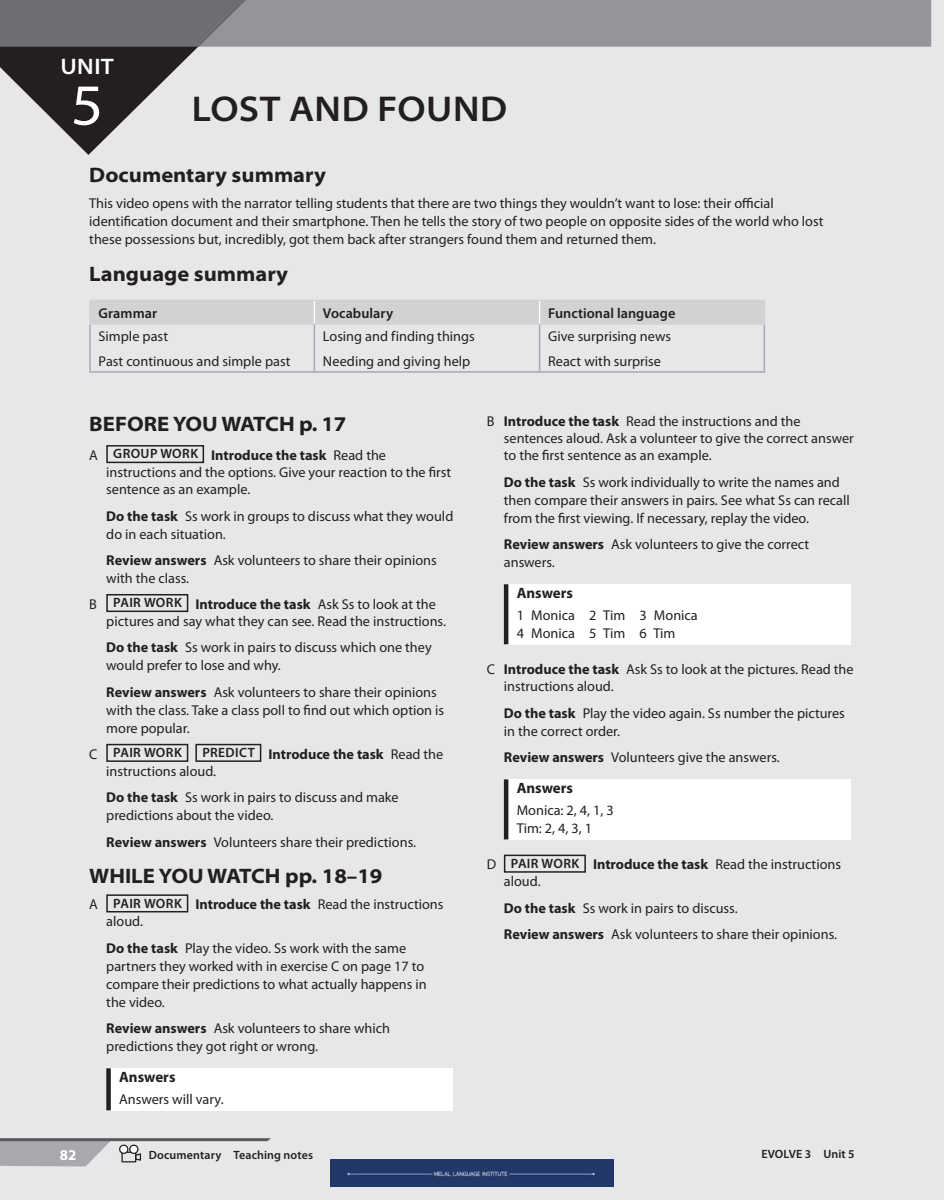
<style>
.page{position:relative;width:944px;height:1200px;background:#fff}
.page>*{position:absolute;margin:0;border:0;box-sizing:border-box;transform-origin:0 0}
.t1{font:semi-expanded 58.5px "Myriad Pro";color:#fff}
.t2{font:600 semi-expanded 36px "Myriad Pro";letter-spacing:.015em;color:#231f20}
.t3{font:600 semi-expanded 22.5px "Myriad Pro";color:#fff}
.t4{font:700 semi-expanded 21px "Myriad Pro";color:#231f20}
.t5{font:700 15px "Myriad Pro";color:#231f20}
.t6{font:700 15px "Myriad Pro";color:#fff}
.t7{font:14.25px/18px "Myriad Pro";color:#231f20}
.t8{font:600 14.25px "Myriad Pro";letter-spacing:.005em;color:#231f20}
.t9{font:600 13.5px "Myriad Pro";letter-spacing:.025em;color:#231f20}
.t10{font:600 12px "Myriad Pro";letter-spacing:.01em;color:#231f20}
.s1{font-weight:600;font-size:13.5px}
.s2{font-weight:700}
.s3{font-weight:400;font-size:14.25px}
</style>
<div class="page">
<div style="left:0;top:0;width:944px;height:1199px;background:#e6e7e9"></div>
<svg style="left:0;top:1140px;width:111px;height:26px;background:#abacaf"></svg>
<hr style="left:0;top:1137px;width:269px;height:3px;background:#57585a">
<div style="left:0;top:0;width:931px;height:47px;background:#939598"></div>
<svg style="left:0;top:0;width:246px;height:155px"></svg>
<div style="left:121px;top:1151px;width:15px;height:11px;border:1px solid #231f20"></div>
<svg style="left:134px;top:1152px;width:7px;height:9px"></svg>
<div style="left:120px;top:1144px;width:8px;height:8px;background:#fff;border-radius:50%"></div>
<div style="left:119px;top:1144px;width:9px;height:9px;border:1px solid #231f20;border-radius:50%"></div>
<svg style="left:130px;top:1144px;width:8px;height:8px"></svg>
<div style="left:129px;top:1144px;width:10px;height:9px;border:1px solid #231f20;border-radius:50%"></div>
<hr style="left:314px;top:324px;width:1px;height:47px;background:#a8a9ad">
<hr style="left:539px;top:324px;width:1px;height:47px;background:#a8a9ad">
<hr style="left:89px;top:324px;width:2px;height:47px;background:#a8a9ad">
<hr style="left:764px;top:324px;width:1px;height:47px;background:#a8a9ad">
<hr style="left:89px;top:371px;width:225px;height:1px;background:#a8a9ad">
<hr style="left:314px;top:371px;width:226px;height:1px;background:#a8a9ad">
<hr style="left:540px;top:371px;width:225px;height:1px;background:#a8a9ad">
<hr style="left:89px;top:299px;width:225px;height:2px;background:#d1d2d4">
<hr style="left:89px;top:301px;width:2px;height:22px;background:#d1d2d4">
<hr style="left:314px;top:299px;width:226px;height:2px;background:#d1d2d4">
<hr style="left:540px;top:299px;width:225px;height:2px;background:#d1d2d4">
<hr style="left:89px;top:323px;width:225px;height:1px;background:#d1d2d4">
<div style="left:91px;top:301px;width:674px;height:23px;background:#d1d2d4"></div>
<div style="left:106px;top:445px;width:98px;height:18px;border:2px solid #231f20"></div>
<div style="left:106px;top:594px;width:82px;height:18px;border:2px solid #231f20"></div>
<div style="left:106px;top:743px;width:82px;height:18px;border:2px solid #231f20"></div>
<div style="left:195px;top:743px;width:66px;height:18px;border:2px solid #231f20"></div>
<div style="left:106px;top:894px;width:82px;height:18px;border:2px solid #231f20"></div>
<div style="left:109px;top:1068px;width:344px;height:42px;background:#fff"></div>
<div style="left:106px;top:1068px;width:5px;height:42px;background:#231f20"></div>
<div style="left:506px;top:584px;width:345px;height:60px;background:#fff"></div>
<hr style="left:504px;top:584px;width:4px;height:60px;background:#231f20">
<div style="left:506px;top:779px;width:345px;height:60px;background:#fff"></div>
<hr style="left:504px;top:779px;width:4px;height:60px;background:#231f20">
<div style="left:504px;top:854px;width:82px;height:18px;border:2px solid #231f20"></div>
<img style="left:330px;top:1159px;width:284px;height:27px">
<h3 class="t3" style="left:60px;top:58px;width:55px">UNIT</h3>
<h1 class="t1" style="left:71px;top:70px;width:34px">5</h1>
<h2 class="t2" style="left:192px;top:94px;width:317px">LOST AND FOUND</h2>
<h3 class="t4" style="left:89px;top:167px;width:238px">Documentary summary</h3>
<p class="t7" style="left:89px;top:195px;width:736px">This video opens with the narrator telling students that there are two things they wouldn’t want to lose: their official identification document and their smartphone. Then he tells the story of two people on opposite sides of the world who lost these possessions but, incredibly, got them back after strangers found them and returned them.</p>
<h3 class="t4" style="left:89px;top:266px;width:200px">Language summary</h3>
<p class="t8" style="left:99px;top:307px;width:60px">Grammar</p>
<p class="t8" style="left:323px;top:307px;width:72px">Vocabulary</p>
<p class="t8" style="left:548px;top:307px;width:129px">Functional language</p>
<p class="t7" style="left:99px;top:325px;width:193px;line-height:24.5px">Simple past<br>Past continuous and simple past</p>
<p class="t7" style="left:323px;top:325px;width:153px;line-height:24.5px">Losing and finding things<br>Needing and giving help</p>
<p class="t7" style="left:548px;top:325px;width:125px;line-height:24.5px">Give surprising news<br>React with surprise</p>
<h3 class="t4" style="left:89px;top:416px;width:259px">BEFORE YOU WATCH p. 17</h3>
<p class="t7" style="left:106px;top:447px;width:346px;line-height:17.1px;text-indent:-17px">A <span class="s1">GROUP WORK</span> <span class="s2">Introduce the task</span> Read the instructions and the options. Give your reaction to the first sentence as an example.</p>
<p class="t7" style="left:106px;top:507px;width:349px"><span class="s2">Do the task</span> Ss work in groups to discuss what they would do in each situation.</p>
<p class="t7" style="left:106px;top:552px;width:332px"><span class="s2">Review answers</span> Ask volunteers to share their opinions with the class.</p>
<p class="t7" style="left:106px;top:596px;width:341px;line-height:17.1px;text-indent:-17px">B <span class="s1">PAIR WORK</span> <span class="s2">Introduce the task</span> Ask Ss to look at the pictures and say what they can see. Read the instructions.</p>
<p class="t7" style="left:106px;top:639px;width:327px"><span class="s2">Do the task</span> Ss work in pairs to discuss which one they would prefer to lose and why.</p>
<p class="t7" style="left:106px;top:684px;width:339px"><span class="s2">Review answers</span> Ask volunteers to share their opinions with the class. Take a class poll to find out which option is more popular.</p>
<p class="t9" style="left:89px;top:747px;width:94px"><span class="s3">C</span> PAIR WORK</p>
<p class="t7" style="left:106px;top:746px;width:339px;line-height:17.1px;text-indent:96px"><span class="s1">PREDICT</span> <span class="s2">Introduce the task</span> Read the instructions aloud.</p>
<p class="t7" style="left:106px;top:789px;width:294px"><span class="s2">Do the task</span> Ss work in pairs to discuss and make predictions about the video.</p>
<p class="t7" style="left:106px;top:833px;width:311px"><span class="s2">Review answers</span> Volunteers share their predictions.</p>
<h3 class="t4" style="left:89px;top:868px;width:295px">WHILE YOU WATCH pp. 18–19</h3>
<p class="t7" style="left:106px;top:896px;width:339px;line-height:17.1px;text-indent:-17px">A <span class="s1">PAIR WORK</span> <span class="s2">Introduce the task</span> Read the instructions aloud.</p>
<p class="t7" style="left:106px;top:939px;width:322px"><span class="s2">Do the task</span> Play the video. Ss work with the same partners they worked with in exercise C on page 17 to compare their predictions to what actually happens in the video.</p>
<p class="t7" style="left:106px;top:1020px;width:285px"><span class="s2">Review answers</span> Ask volunteers to share which predictions they got right or wrong.</p>
<p class="t5" style="left:119px;top:1070px;width:58px">Answers</p>
<p class="t7" style="left:119px;top:1090px;width:106px">Answers will vary.</p>
<p class="t7" style="left:504px;top:413px;width:351px;line-height:17.1px;text-indent:-17px">B <span class="s2">Introduce the task</span> Read the instructions and the sentences aloud. Ask a volunteer to give the correct answer to the first sentence as an example.</p>
<p class="t7" style="left:504px;top:474px;width:347px"><span class="s2">Do the task</span> Ss work individually to write the names and then compare their answers in pairs. See what Ss can recall from the first viewing. If necessary, replay the video.</p>
<p class="t7" style="left:504px;top:536px;width:307px"><span class="s2">Review answers</span> Ask volunteers to give the correct answers.</p>
<p class="t5" style="left:517px;top:586px;width:58px">Answers</p>
<p class="t7" style="left:517px;top:607px;width:183px">1 Monica 2 Tim 3 Monica<br>4 Monica 5 Tim 6 Tim</p>
<p class="t7" style="left:504px;top:661px;width:351px;line-height:17.1px;text-indent:-17px">C <span class="s2">Introduce the task</span> Ask Ss to look at the pictures. Read the instructions aloud.</p>
<p class="t7" style="left:504px;top:705px;width:342px"><span class="s2">Do the task</span> Play the video again. Ss number the pictures in the correct order.</p>
<p class="t7" style="left:504px;top:749px;width:277px"><span class="s2">Review answers</span> Volunteers give the answers.</p>
<p class="t5" style="left:517px;top:781px;width:58px">Answers</p>
<p class="t7" style="left:517px;top:802px;width:98px">Monica: 2, 4, 1, 3<br>Tim: 2, 4, 3, 1</p>
<p class="t7" style="left:504px;top:856px;width:339px;line-height:17.1px;text-indent:-17px">D <span class="s1">PAIR WORK</span> <span class="s2">Introduce the task</span> Read the instructions aloud.</p>
<p class="t7" style="left:504px;top:895px;width:335px;line-height:26.5px"><span class="s2">Do the task</span> Ss work in pairs to discuss.<br><span class="s2">Review answers</span> Ask volunteers to share their opinions.</p>
<p class="t6" style="left:60px;top:1148px;width:18px">82</p>
<p class="t10" style="left:149px;top:1149px;width:166px">Documentary Teaching notes</p>
<p class="t10" style="left:761px;top:1148px;width:95px">EVOLVE 3 Unit 5</p>
</div>
